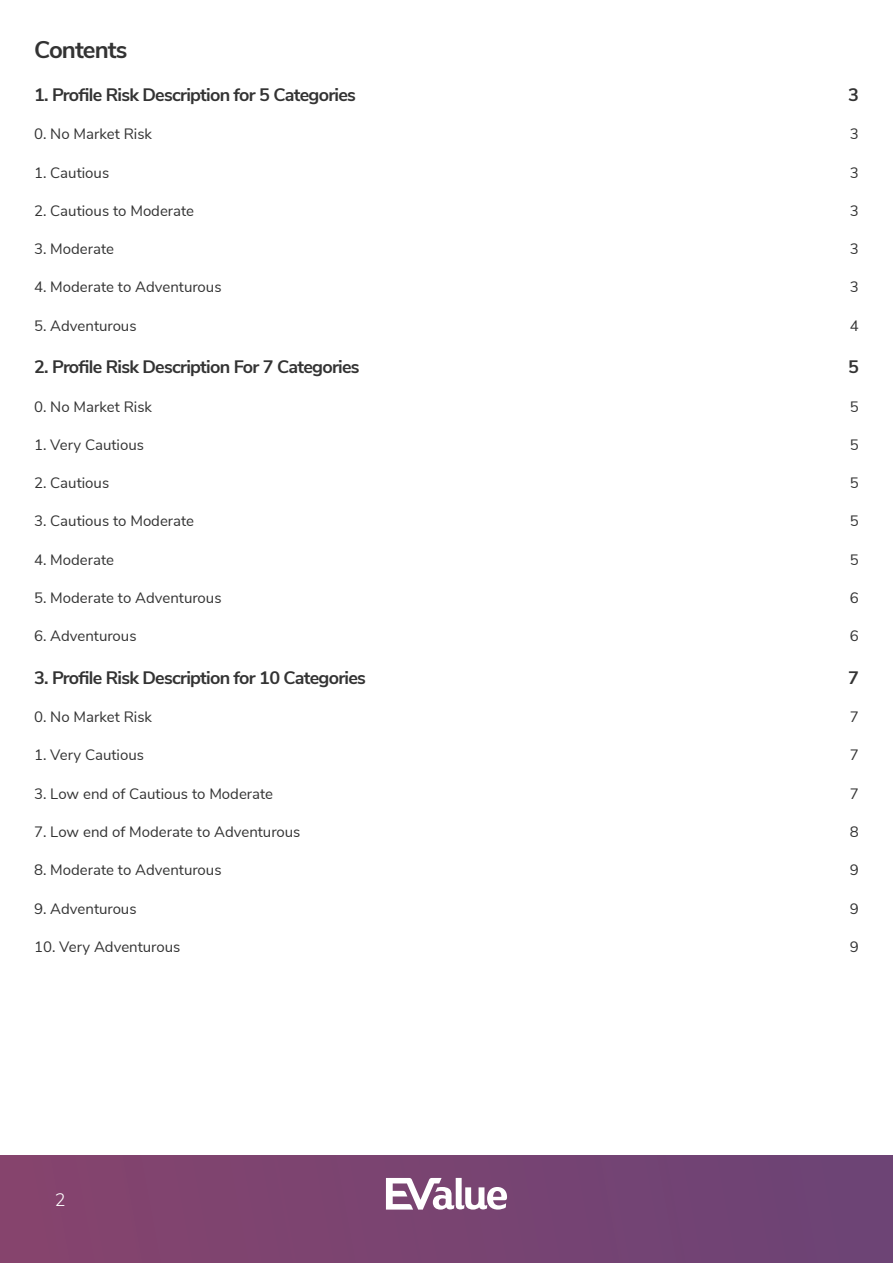
<style>
.page{position:relative;width:893px;height:1263px;background:#fff}
.page>*{position:absolute;margin:0;border:0;box-sizing:border-box;transform-origin:0 0}
.t1{font:700 24px "Nunito Sans";letter-spacing:-.04em;color:#333}
.t2{font:700 18px "Nunito Sans";letter-spacing:-.04em;color:#333}
.t3{font:300 18px "Nunito Sans";color:#fff}
.t4{font:15px "Nunito Sans";color:#333}
</style>
<div class="page">
<div style="left:0;top:1156px;width:893px;height:107px;background:#794471"></div>
<svg style="left:386px;top:1178px;width:121px;height:31px"></svg>
<p class="t1" style="left:34px;top:32px;width:95px">Contents</p>
<p class="t2" style="left:34px;top:82px;width:323px">1. Profile Risk Description for 5 Categories</p>
<p class="t2" style="left:848px;top:82px;width:12px">3</p>
<p class="t4" style="left:34px;top:123px;width:120px">0. No Market Risk</p>
<p class="t4" style="left:850px;top:123px;width:10px">3</p>
<p class="t4" style="left:34px;top:161px;width:77px">1. Cautious</p>
<p class="t4" style="left:850px;top:161px;width:10px">3</p>
<p class="t4" style="left:34px;top:200px;width:162px">2. Cautious to Moderate</p>
<p class="t4" style="left:850px;top:200px;width:10px">3</p>
<p class="t4" style="left:34px;top:238px;width:82px">3. Moderate</p>
<p class="t4" style="left:850px;top:238px;width:10px">3</p>
<p class="t4" style="left:34px;top:276px;width:189px">4. Moderate to Adventurous</p>
<p class="t4" style="left:850px;top:276px;width:10px">3</p>
<p class="t4" style="left:34px;top:314px;width:104px">5. Adventurous</p>
<p class="t4" style="left:850px;top:314px;width:10px">4</p>
<p class="t2" style="left:34px;top:354px;width:327px">2. Profile Risk Description For 7 Categories</p>
<p class="t2" style="left:848px;top:354px;width:12px">5</p>
<p class="t4" style="left:34px;top:395px;width:120px">0. No Market Risk</p>
<p class="t4" style="left:850px;top:395px;width:10px">5</p>
<p class="t4" style="left:34px;top:434px;width:111px">1. Very Cautious</p>
<p class="t4" style="left:850px;top:434px;width:10px">5</p>
<p class="t4" style="left:34px;top:472px;width:77px">2. Cautious</p>
<p class="t4" style="left:850px;top:472px;width:10px">5</p>
<p class="t4" style="left:34px;top:510px;width:162px">3. Cautious to Moderate</p>
<p class="t4" style="left:850px;top:510px;width:10px">5</p>
<p class="t4" style="left:34px;top:548px;width:82px">4. Moderate</p>
<p class="t4" style="left:850px;top:548px;width:10px">5</p>
<p class="t4" style="left:34px;top:587px;width:189px">5. Moderate to Adventurous</p>
<p class="t4" style="left:850px;top:587px;width:10px">6</p>
<p class="t4" style="left:34px;top:625px;width:104px">6. Adventurous</p>
<p class="t4" style="left:850px;top:625px;width:10px">6</p>
<p class="t2" style="left:34px;top:664px;width:333px">3. Profile Risk Description for 10 Categories</p>
<p class="t2" style="left:848px;top:664px;width:12px">7</p>
<p class="t4" style="left:34px;top:706px;width:120px">0. No Market Risk</p>
<p class="t4" style="left:850px;top:706px;width:10px">7</p>
<p class="t4" style="left:34px;top:744px;width:111px">1. Very Cautious</p>
<p class="t4" style="left:850px;top:744px;width:10px">7</p>
<p class="t4" style="left:34px;top:782px;width:241px">3. Low end of Cautious to Moderate</p>
<p class="t4" style="left:850px;top:782px;width:10px">7</p>
<p class="t4" style="left:34px;top:821px;width:268px">7. Low end of Moderate to Adventurous</p>
<p class="t4" style="left:850px;top:821px;width:10px">8</p>
<p class="t4" style="left:34px;top:859px;width:189px">8. Moderate to Adventurous</p>
<p class="t4" style="left:850px;top:859px;width:10px">9</p>
<p class="t4" style="left:34px;top:897px;width:104px">9. Adventurous</p>
<p class="t4" style="left:850px;top:897px;width:10px">9</p>
<p class="t4" style="left:34px;top:936px;width:148px">10. Very Adventurous</p>
<p class="t4" style="left:850px;top:936px;width:10px">9</p>
<p class="t3" style="left:55px;top:1186px;width:12px">2</p>
</div>
